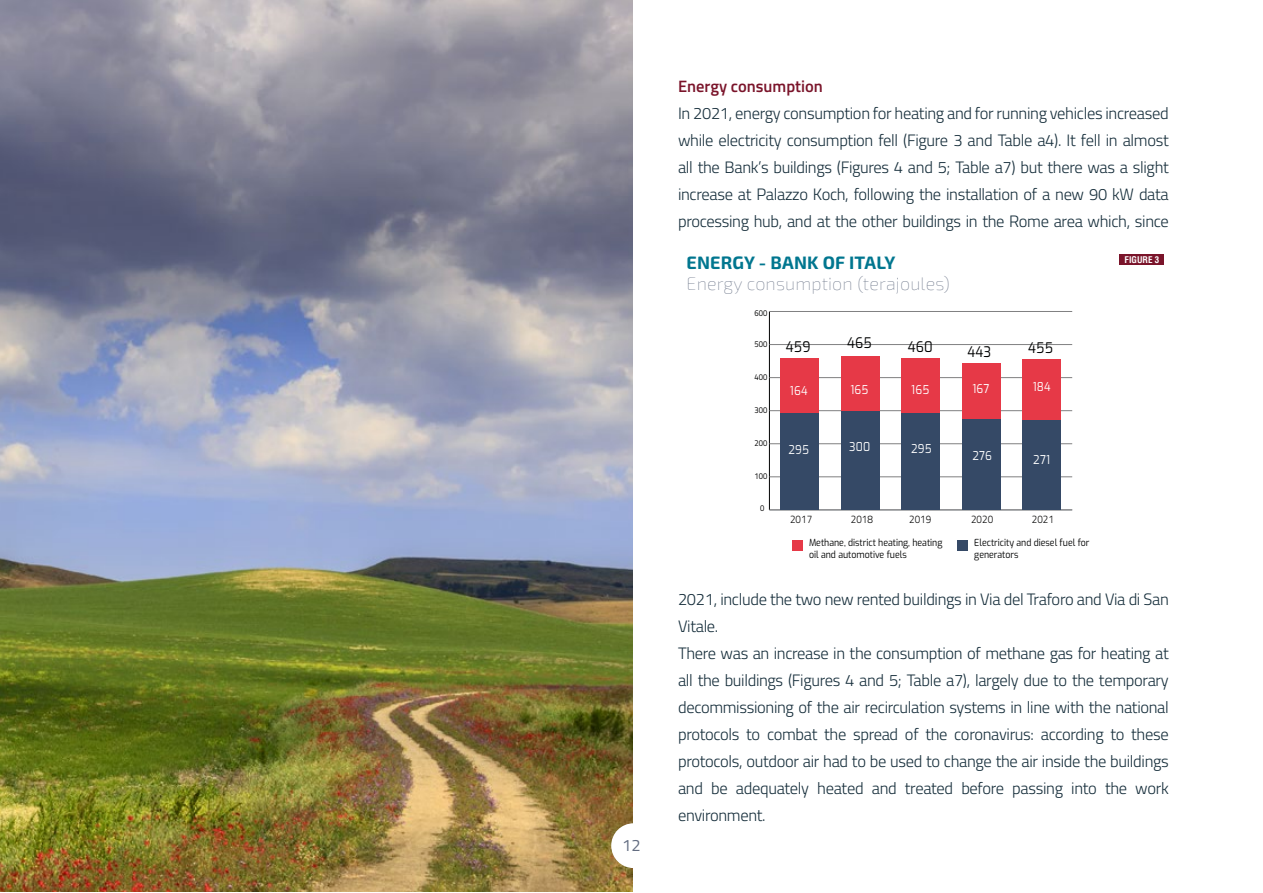
<style>
.page{position:relative;width:1263px;height:893px;background:#fff}
.page>*{position:absolute;margin:0;border:0;box-sizing:border-box;transform-origin:0 0}
.body{font:100 18px "Exo 2";letter-spacing:.01em;color:#636d81}
.body-2{font:700 18px "Exo 2";letter-spacing:.01em;color:#00768f}
.testo_report_ambient{font:300 16.5px/27px "Titillium";letter-spacing:-.02em;color:#162e3b;text-align:justify}
.testo_report_ambient-2{font:600 16.5px "Titillium";color:#7a142a}
.t1{font:16.5px "Titillium";color:#636d81}
.t2{font:14.55px "Exo";letter-spacing:.02em;color:#010202;scale:.9 1}
.t3{font:12.15px "Exo";letter-spacing:.02em;color:#fff;scale:.9 1}
.t4{font:300 10.95px "Titillium";color:#000;scale:.9 1}
.t5{font:9.75px/12.1px "Exo";color:#010202;scale:.9 1}
.t6{font:700 condensed 9px "Helvetica LT Std";color:#fff}
.t7{font:8.55px "Titillium";color:#000;scale:.9 1}
</style>
<div class="page">
<img style="left:0;top:0;width:632px;height:892px">
<div style="left:611px;top:823px;width:45px;height:45px;background:#fff;border-radius:50%"></div>
<hr style="left:769px;top:311px;width:1px;height:199px;background:#010202">
<hr style="left:769px;top:510px;width:303px;height:1px;background:#808081">
<hr style="left:769px;top:477px;width:303px;height:1px;background:#808081">
<hr style="left:769px;top:443px;width:303px;height:1px;background:#808081">
<hr style="left:769px;top:410px;width:303px;height:1px;background:#808081">
<hr style="left:769px;top:377px;width:303px;height:1px;background:#808081">
<hr style="left:769px;top:344px;width:303px;height:1px;background:#808081">
<hr style="left:769px;top:311px;width:303px;height:1px;background:#808081">
<div style="left:781px;top:412px;width:38px;height:98px;background:#354966"></div>
<div style="left:841px;top:411px;width:38px;height:99px;background:#354966"></div>
<div style="left:902px;top:412px;width:38px;height:98px;background:#354966"></div>
<div style="left:962px;top:419px;width:38px;height:91px;background:#354966"></div>
<div style="left:1023px;top:420px;width:38px;height:90px;background:#354966"></div>
<div style="left:781px;top:358px;width:38px;height:54px;background:#e63947"></div>
<div style="left:841px;top:356px;width:38px;height:55px;background:#e63947"></div>
<div style="left:902px;top:358px;width:38px;height:54px;background:#e63947"></div>
<div style="left:962px;top:363px;width:38px;height:56px;background:#e63947"></div>
<div style="left:1023px;top:359px;width:38px;height:61px;background:#e63947"></div>
<div style="left:792px;top:541px;width:10px;height:10px;background:#e63947"></div>
<div style="left:957px;top:541px;width:11px;height:10px;background:#354966"></div>
<div style="left:1119px;top:254px;width:45px;height:11px;background:#7a142a"></div>
<p class="t1" style="left:622px;top:833px;width:20px">12</p>
<p class="testo_report_ambient-2" style="left:678px;top:73px;width:146px">Energy consumption</p>
<p class="testo_report_ambient" style="left:678px;top:98px;width:492px">In 2021, energy consumption for heating and for running vehicles increased while electricity consumption fell (Figure 3 and Table a4). It fell in almost all the Bank’s buildings (Figures 4 and 5; Table a7) but there was a slight increase at Palazzo Koch, following the installation of a new 90 kW data processing hub, and at the other buildings in the Rome area which, since</p>
<p class="body-2" style="left:686px;top:249px;width:210px">ENERGY - BANK OF ITALY</p>
<p class="body" style="left:686px;top:272px;width:265px">Energy consumption (terajoules)</p>
<p class="t7" style="left:755px;top:307px;width:16px">600</p>
<p class="t7" style="left:755px;top:338px;width:16px">500</p>
<p class="t7" style="left:755px;top:371px;width:16px">400</p>
<p class="t7" style="left:755px;top:404px;width:16px">300</p>
<p class="t7" style="left:755px;top:437px;width:16px">200</p>
<p class="t7" style="left:755px;top:470px;width:16px">100</p>
<p class="t7" style="left:760px;top:502px;width:6px">0</p>
<p class="t2" style="left:847px;top:332px;width:29px">465</p>
<p class="t2" style="left:908px;top:336px;width:29px">460</p>
<p class="t2" style="left:786px;top:336px;width:29px">459</p>
<p class="t2" style="left:967px;top:341px;width:28px">443</p>
<p class="t2" style="left:1028px;top:337px;width:29px">455</p>
<p class="t3" style="left:790px;top:382px;width:21px">164</p>
<p class="t3" style="left:788px;top:440px;width:24px">295</p>
<p class="t3" style="left:850px;top:380px;width:22px">165</p>
<p class="t3" style="left:849px;top:438px;width:25px">300</p>
<p class="t3" style="left:911px;top:380px;width:22px">165</p>
<p class="t3" style="left:911px;top:439px;width:24px">295</p>
<p class="t3" style="left:972px;top:380px;width:21px">167</p>
<p class="t3" style="left:1033px;top:378px;width:21px">184</p>
<p class="t3" style="left:972px;top:446px;width:23px">276</p>
<p class="t3" style="left:1033px;top:451px;width:20px">271</p>
<p class="t4" style="left:790px;top:511px;width:26px">2017</p>
<p class="t4" style="left:851px;top:511px;width:26px">2018</p>
<p class="t4" style="left:909px;top:511px;width:26px">2019</p>
<p class="t4" style="left:971px;top:511px;width:26px">2020</p>
<p class="t4" style="left:1032px;top:511px;width:26px">2021</p>
<p class="t5" style="left:809px;top:536px;width:150px">Methane, district heating, heating oil and automotive fuels</p>
<p class="t5" style="left:974px;top:536px;width:130px">Electricity and diesel fuel for generators</p>
<p class="t6" style="left:1124px;top:254px;width:36px">FIGURE 3</p>
<p class="testo_report_ambient" style="left:678px;top:584px;width:492px">2021, include the two new rented buildings in Via del Traforo and Via di San<br>Vitale.</p>
<p class="testo_report_ambient" style="left:678px;top:638px;width:492px">There was an increase in the consumption of methane gas for heating at all the buildings (Figures 4 and 5; Table a7), largely due to the temporary decommissioning of the air recirculation systems in line with the national protocols to combat the spread of the coronavirus: according to these protocols, outdoor air had to be used to change the air inside the buildings and be adequately heated and treated before passing into the work environment.</p>
</div>
